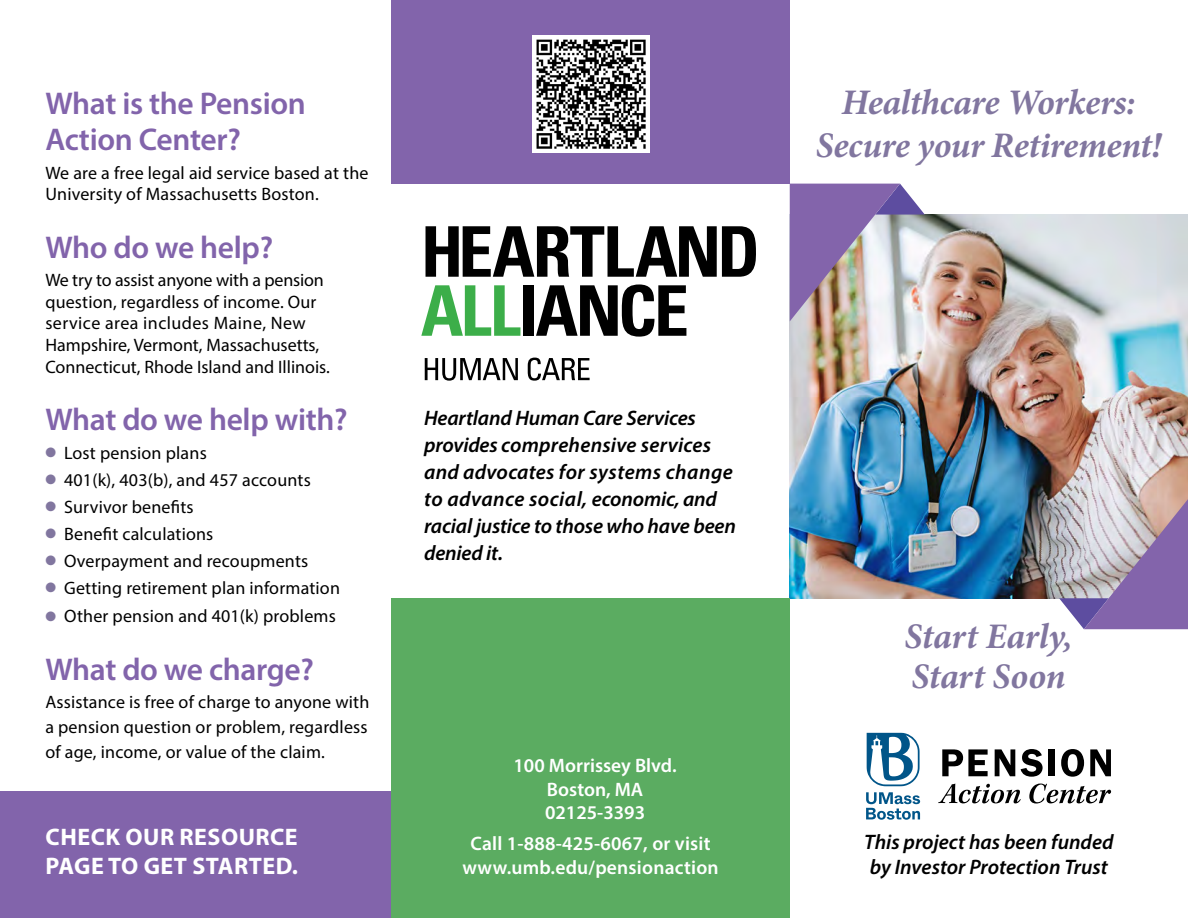
<style>
.page{position:relative;width:1188px;height:918px;background:#fff}
.page>*{position:absolute;margin:0;border:0;box-sizing:border-box;transform-origin:0 0}
.t1{font:italic 700 36px "Minion Pro";letter-spacing:-.01em;color:#81769f}
.t2{font:600 31.5px "Myriad Pro";letter-spacing:-.01em;color:#8264ab}
.t3{font:700 24px/28.8px "Myriad Pro";letter-spacing:.02em;color:#fff}
.t4{font:italic 600 21px/27px "Myriad Pro";color:#000}
.t5{font:600 19.5px/23.4px "Myriad Pro";letter-spacing:.01em;color:#fff;text-align:center}
.text{font:18px/21.6px "Myriad Pro";letter-spacing:.01em;color:#000}
.s1{color:#81769f}
</style>
<div class="page">
<div style="left:392px;top:0;width:398px;height:184px;background:#8264ab"></div>
<div style="left:0;top:792px;width:401px;height:126px;background:#8264ab"></div>
<img style="left:790px;top:215px;width:398px;height:383px">
<img style="left:790px;top:184px;width:135px;height:137px">
<svg style="left:1059px;top:499px;width:129px;height:130px;background:#a897b9"></svg>
<svg style="left:942px;top:749px;width:46px;height:27px"></svg>
<svg style="left:995px;top:749px;width:20px;height:27px"></svg>
<svg style="left:1021px;top:749px;width:22px;height:28px"></svg>
<div style="left:1049px;top:749px;width:6px;height:27px;background:#000"></div>
<svg style="left:1061px;top:749px;width:23px;height:28px"></svg>
<svg style="left:1090px;top:749px;width:21px;height:27px"></svg>
<svg style="left:938px;top:784px;width:83px;height:19px"></svg>
<svg style="left:1029px;top:784px;width:82px;height:20px"></svg>
<svg style="left:867px;top:733px;width:53px;height:53px"></svg>
<svg style="left:866px;top:792px;width:54px;height:28px"></svg>
<img style="left:532px;top:36px;width:117px;height:117px">
<svg style="left:426px;top:226px;width:330px;height:51px"></svg>
<div style="left:524px;top:285px;width:10px;height:51px;background:#000"></div>
<svg style="left:536px;top:284px;width:150px;height:53px"></svg>
<svg style="left:421px;top:285px;width:99px;height:51px"></svg>
<svg style="left:425px;top:358px;width:93px;height:23px"></svg>
<svg style="left:528px;top:358px;width:62px;height:23px"></svg>
<div style="left:392px;top:598px;width:398px;height:320px;background:#5bac61"></div>
<p class="t2" style="left:45px;top:84px;width:262px">What is the Pension</p>
<p class="t2" style="left:45px;top:120px;width:197px">Action Center?</p>
<p class="text" style="left:45px;top:162px;width:325px">We are a free legal aid service based at the<br>University of Massachusetts Boston.</p>
<p class="t2" style="left:45px;top:227px;width:229px">Who do we help?</p>
<p class="text" style="left:45px;top:269px;width:286px">We try to assist anyone with a pension question, regardless of income. Our service area includes Maine, New Hampshire, Vermont, Massachusetts, Connecticut, Rhode Island and Illinois.</p>
<p class="t2" style="left:45px;top:400px;width:304px">What do we help with?</p>
<p class="text" style="left:45px;top:441px;width:163px"><span class="s1">●</span> Lost pension plans</p>
<p class="text" style="left:45px;top:468px;width:267px"><span class="s1">●</span> 401(k), 403(b), and 457 accounts</p>
<p class="text" style="left:45px;top:495px;width:150px"><span class="s1">●</span> Survivor benefits</p>
<p class="text" style="left:45px;top:522px;width:170px"><span class="s1">●</span> Benefit calculations</p>
<p class="text" style="left:45px;top:549px;width:264px"><span class="s1">●</span> Overpayment and recoupments</p>
<p class="text" style="left:45px;top:576px;width:296px"><span class="s1">●</span> Getting retirement plan information</p>
<p class="text" style="left:45px;top:605px;width:292px"><span class="s1">●</span> Other pension and 401(k) problems</p>
<p class="t2" style="left:45px;top:649px;width:270px">What do we charge?</p>
<p class="text" style="left:45px;top:689px;width:326px;line-height:25.2px;text-align:justify">Assistance is free of charge to anyone with a pension question or problem, regardless of age, income, or value of the claim.</p>
<p class="t3" style="left:46px;top:822px;width:254px">CHECK OUR RESOURCE<br>PAGE TO GET STARTED.</p>
<p class="t4" style="left:424px;top:404px;width:313px">Heartland Human Care Services provides comprehensive services and advocates for systems change to advance social, economic, and racial justice to those who have been denied it.</p>
<p class="t5" style="left:514px;top:753px;width:165px">100 Morrissey Blvd.</p>
<p class="t5" style="left:547px;top:777px;width:98px">Boston, MA</p>
<p class="t5" style="left:545px;top:800px;width:102px">02125-3393</p>
<p class="t5" style="left:462px;top:832px;width:258px">Call 1-888-425-6067, or visit www.umb.edu/pensionaction</p>
<p class="t1" style="left:842px;top:77px;width:295px">Healthcare Workers:</p>
<p class="t1" style="left:816px;top:120px;width:347px">Secure your Retirement!</p>
<p class="t1" style="left:905px;top:611px;width:169px">Start Early,</p>
<p class="t1" style="left:911px;top:651px;width:156px">Start Soon</p>
<p class="t4" style="left:864px;top:829px;width:251px;line-height:25.2px">This project has been funded by Investor Protection Trust</p>
</div>
